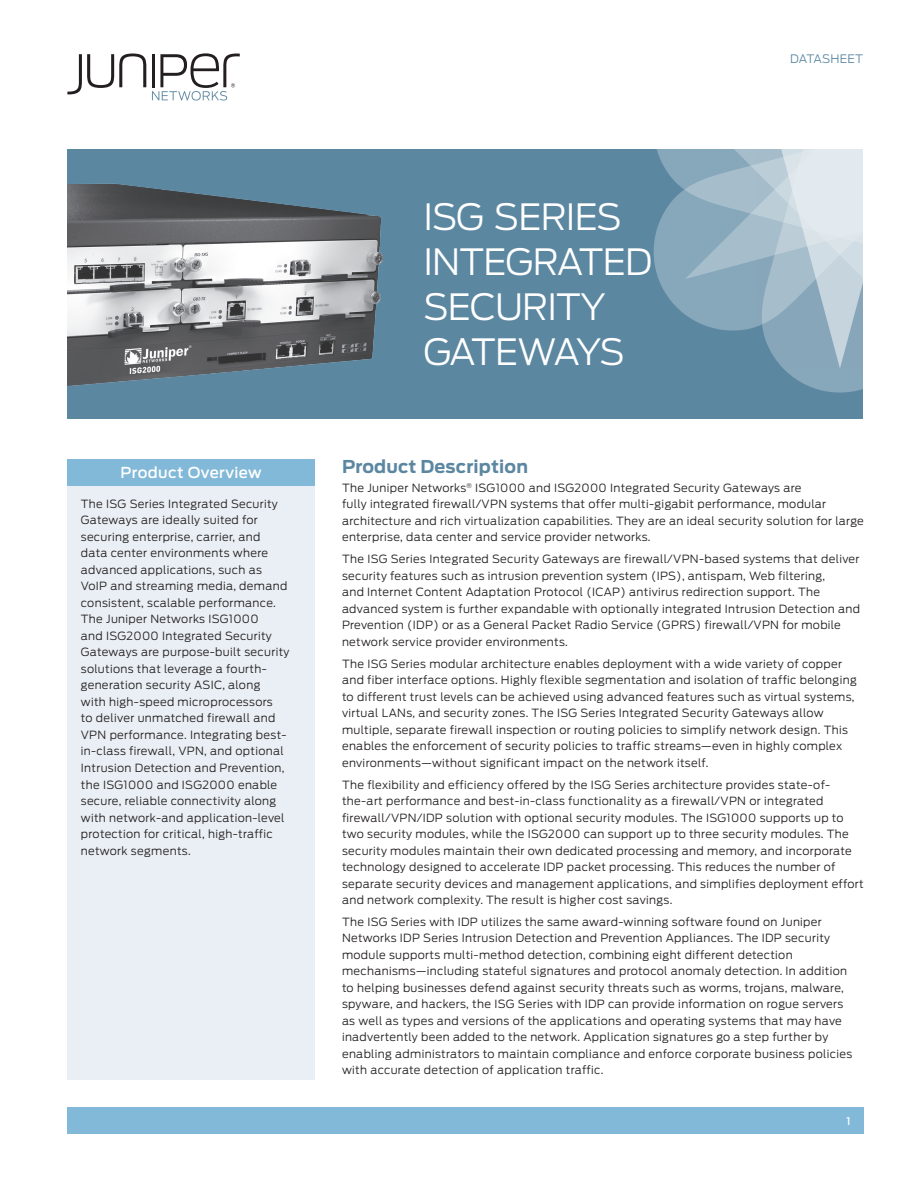
<style>
.page{position:relative;width:918px;height:1188px;background:#fff}
.page>*{position:absolute;margin:0;border:0;box-sizing:border-box;transform-origin:0 0}
.t1{font:300 36px/45px "Antenna";letter-spacing:-.02em;color:#fff}
.t2{font:700 17.7px "Antenna";letter-spacing:.01em;color:#5c87a1}
.t3{font:500 15px "Antenna";letter-spacing:.03em;color:#fff}
.t4{font:300 11.7px "Antenna";letter-spacing:.01em;color:#5c87a1}
.t5{font:300 11.25px/16.5px "Antenna";letter-spacing:.03em;color:#231f20}
.t6{font:500 10.5px "Antenna";color:#fff}
</style>
<div class="page">
<div style="left:68px;top:1107px;width:796px;height:27px;background:#83b9d8"></div>
<svg style="left:67px;top:54px;width:79px;height:40px"></svg>
<svg style="left:152px;top:53px;width:88px;height:48px"></svg>
<div style="left:68px;top:149px;width:795px;height:270px;background:#5c87a1"></div>
<svg style="left:654px;top:149px;width:209px;height:243px"></svg>
<div style="left:67px;top:459px;width:248px;height:27px;background:#83b9d8"></div>
<div style="left:67px;top:486px;width:248px;height:594px;background:#e9eff4"></div>
<img style="left:68px;top:183px;width:315px;height:203px">
<p class="t4" style="left:790px;top:52px;width:74px">DATASHEET</p>
<h3 class="t3" style="left:121px;top:464px;width:143px">Product Overview</h3>
<p class="t5" style="left:81px;top:496px;width:210px">The ISG Series Integrated Security Gateways are ideally suited for securing enterprise, carrier, and data center environments where advanced applications, such as VoIP and streaming media, demand consistent, scalable performance.<br>The Juniper Networks ISG1000<br>and ISG2000 Integrated Security Gateways are purpose-built security solutions that leverage a fourth&shy;generation security ASIC, along<br>with high-speed microprocessors<br>to deliver unmatched firewall and VPN performance. Integrating best&shy;in-class firewall, VPN, and optional Intrusion Detection and Prevention, the ISG1000 and ISG2000 enable secure, reliable connectivity along with network-and application-level protection for critical, high-traffic network segments.</p>
<h1 class="t1" style="left:423px;top:195px;width:193px">ISG Seri es<br>Integrat</h1>
<h1 class="t1" style="left:423px;top:240px;width:226px;text-indent:180px">ed<br>Security<br>Gat eways</h1>
<h2 class="t2" style="left:342px;top:456px;width:188px">Product Description</h2>
<p class="t5" style="left:342px;top:479px;width:523px">The Juniper Networks<sup>®</sup> ISG1000 and ISG2000 Integrated Security Gateways are<br>fully integrated firewall/VPN systems that offer multi-gigabit performance, modular architecture and rich virtualization capabilities. They are an ideal security solution for large enterprise, data center and service provider networks.</p>
<p class="t5" style="left:342px;top:551px;width:520px">The ISG Series Integrated Security Gateways are firewall/VPN-based systems that deliver security features such as intrusion prevention system (IPS), antispam, Web filtering,<br>and Internet Content Adaptation Protocol (ICAP) antivirus redirection support. The advanced system is further expandable with optionally integrated Intrusion Detection and Prevention (IDP) or as a General Packet Radio Service (GPRS) firewall/VPN for mobile network service provider environments.</p>
<p class="t5" style="left:342px;top:655px;width:516px">The ISG Series modular architecture enables deployment with a wide variety of copper and fiber interface options. Highly flexible segmentation and isolation of traffic belonging to different trust levels can be achieved using advanced features such as virtual systems, virtual LANs, and security zones. The ISG Series Integrated Security Gateways allow multiple, separate firewall inspection or routing policies to simplify network design. This enables the enforcement of security policies to traffic streams—even in highly complex environments—without significant impact on the network itself.</p>
<p class="t5" style="left:342px;top:776px;width:523px">The flexibility and efficiency offered by the ISG Series architecture provides state-of&shy;the-art performance and best-in-class functionality as a firewall/VPN or integrated firewall/VPN/IDP solution with optional security modules. The ISG1000 supports up to two security modules, while the ISG2000 can support up to three security modules. The security modules maintain their own dedicated processing and memory, and incorporate technology designed to accelerate IDP packet processing. This reduces the number of separate security devices and management applications, and simplifies deployment effort and network complexity. The result is higher cost savings.</p>
<p class="t5" style="left:342px;top:914px;width:512px">The ISG Series with IDP utilizes the same award-winning software found on Juniper Networks IDP Series Intrusion Detection and Prevention Appliances. The IDP security module supports multi-method detection, combining eight different detection mechanisms—including stateful signatures and protocol anomaly detection. In addition to helping businesses defend against security threats such as worms, trojans, malware, spyware, and hackers, the ISG Series with IDP can provide information on rogue servers as well as types and versions of the applications and operating systems that may have inadvertently been added to the network. Application signatures go a step further by enabling administrators to maintain compliance and enforce corporate business policies with accurate detection of application traffic.</p>
<p class="t6" style="left:846px;top:1115px;width:6px">1</p>
</div>
